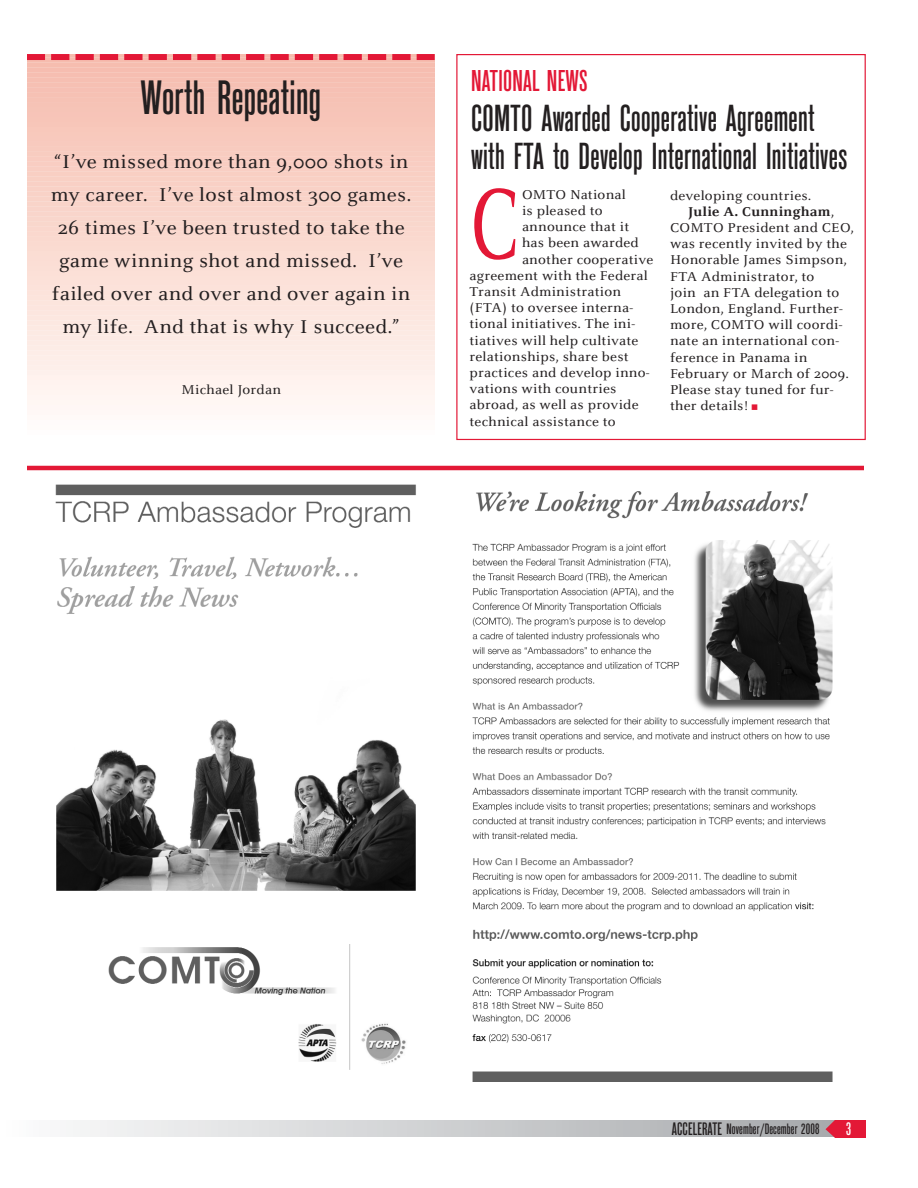
<style>
.page{position:relative;width:918px;height:1188px;background:#fff}
.page>*{position:absolute;margin:0;border:0;box-sizing:border-box;transform-origin:0 0}
.t1{font:104.25px "Celeste Small Text";color:#e31836;scale:.7 1}
.t2{font:48px "Reforma Grotesk Medium A";letter-spacing:.01em;color:#231f20}
.t3{font:37.5px/37.5px "Reforma Grotesk Medium A";letter-spacing:.01em;color:#231f20}
.t4{font:30px "Reforma Grotesk Medium A";letter-spacing:.01em;color:#e31836}
.t5{font:19.5px/33px "Celeste Small Text";letter-spacing:.02em;color:#231f20;text-align:center}
.t6{font:18px "Reforma Grotesk Medium A";color:#fff}
.t7{font:15px "Reforma Grotesk Medium A";letter-spacing:.01em;color:#231f20}
.t8{font:13.5px "Celeste Small Text";letter-spacing:.02em;color:#231f20}
.t9{font:700 13.5px "Celeste Small Text";letter-spacing:.02em;color:#231f20}
.s1{font-weight:400}
.s2{color:#e31836}
.s3{font-size:18px}
</style>
<div class="page">
<div style="left:5px;top:1120px;width:860px;height:17px;background:linear-gradient(to right,#fcfcfc,#a3a6a9)"></div>
<svg style="left:826px;top:1120px;width:39px;height:17px"></svg>
<div style="left:27px;top:57px;width:408px;height:6px;background:#f6bcae"></div>
<div style="left:27px;top:62px;width:408px;height:6px;background:#f6bdaf"></div>
<div style="left:27px;top:67px;width:408px;height:6px;background:#f6bdb0"></div>
<div style="left:27px;top:72px;width:408px;height:5px;background:#f6beb1"></div>
<div style="left:27px;top:77px;width:408px;height:5px;background:#f6bfb2"></div>
<div style="left:27px;top:82px;width:408px;height:5px;background:#f6c0b3"></div>
<div style="left:27px;top:87px;width:408px;height:5px;background:#f6c0b4"></div>
<div style="left:27px;top:92px;width:408px;height:5px;background:#f6c1b4"></div>
<div style="left:27px;top:97px;width:408px;height:5px;background:#f6c2b5"></div>
<div style="left:27px;top:102px;width:408px;height:5px;background:#f6c3b6"></div>
<div style="left:27px;top:107px;width:408px;height:5px;background:#f6c4b7"></div>
<div style="left:27px;top:112px;width:408px;height:5px;background:#f7c4b8"></div>
<div style="left:27px;top:117px;width:408px;height:5px;background:#f7c5b8"></div>
<div style="left:27px;top:122px;width:408px;height:5px;background:#f7c6b9"></div>
<div style="left:27px;top:127px;width:408px;height:5px;background:#f8c8bb"></div>
<div style="left:27px;top:132px;width:408px;height:5px;background:#f8c9bc"></div>
<div style="left:27px;top:137px;width:408px;height:5px;background:#f8c9bd"></div>
<div style="left:27px;top:142px;width:408px;height:5px;background:#f8cabe"></div>
<div style="left:27px;top:147px;width:408px;height:5px;background:#f8cbbf"></div>
<div style="left:27px;top:152px;width:408px;height:5px;background:#f8ccc0"></div>
<div style="left:27px;top:157px;width:408px;height:5px;background:#f9ccc1"></div>
<div style="left:27px;top:162px;width:408px;height:5px;background:#f9cdc2"></div>
<div style="left:27px;top:167px;width:408px;height:5px;background:#f9cec3"></div>
<div style="left:27px;top:171px;width:408px;height:6px;background:#f9cfc3"></div>
<div style="left:27px;top:176px;width:408px;height:6px;background:#f9d0c4"></div>
<div style="left:27px;top:181px;width:408px;height:6px;background:#f9d0c5"></div>
<div style="left:27px;top:186px;width:408px;height:6px;background:#f9d1c6"></div>
<div style="left:27px;top:191px;width:408px;height:6px;background:#f9d2c7"></div>
<div style="left:27px;top:196px;width:408px;height:6px;background:#f9d3c8"></div>
<div style="left:27px;top:201px;width:408px;height:6px;background:#f9d4c9"></div>
<div style="left:27px;top:206px;width:408px;height:6px;background:#f9d4ca"></div>
<div style="left:27px;top:211px;width:408px;height:5px;background:#f9d5cb"></div>
<div style="left:27px;top:216px;width:408px;height:5px;background:#f9d6cc"></div>
<div style="left:27px;top:221px;width:408px;height:5px;background:#f9d7cc"></div>
<div style="left:27px;top:226px;width:408px;height:5px;background:#fad7cd"></div>
<div style="left:27px;top:231px;width:408px;height:5px;background:#fad8ce"></div>
<div style="left:27px;top:236px;width:408px;height:5px;background:#fad9cf"></div>
<div style="left:27px;top:241px;width:408px;height:5px;background:#fadad0"></div>
<div style="left:27px;top:246px;width:408px;height:5px;background:#fadbd1"></div>
<div style="left:27px;top:251px;width:408px;height:5px;background:#fbddd3"></div>
<div style="left:27px;top:256px;width:408px;height:5px;background:#fbddd4"></div>
<div style="left:27px;top:261px;width:408px;height:5px;background:#fbded5"></div>
<div style="left:27px;top:266px;width:408px;height:5px;background:#fbdfd6"></div>
<div style="left:27px;top:271px;width:408px;height:5px;background:#fce0d7"></div>
<div style="left:27px;top:276px;width:408px;height:5px;background:#fce1d8"></div>
<div style="left:27px;top:281px;width:408px;height:5px;background:#fce1d9"></div>
<div style="left:27px;top:286px;width:408px;height:5px;background:#fce2da"></div>
<div style="left:27px;top:291px;width:408px;height:5px;background:#fce3db"></div>
<div style="left:27px;top:296px;width:408px;height:5px;background:#fce4dc"></div>
<div style="left:27px;top:301px;width:408px;height:5px;background:#fce5dd"></div>
<div style="left:27px;top:306px;width:408px;height:5px;background:#fce5de"></div>
<div style="left:27px;top:310px;width:408px;height:6px;background:#fce6df"></div>
<div style="left:27px;top:315px;width:408px;height:6px;background:#fce7e0"></div>
<div style="left:27px;top:320px;width:408px;height:6px;background:#fce8e1"></div>
<div style="left:27px;top:325px;width:408px;height:6px;background:#fce9e2"></div>
<div style="left:27px;top:330px;width:408px;height:6px;background:#fceae3"></div>
<div style="left:27px;top:335px;width:408px;height:6px;background:#fceae4"></div>
<div style="left:27px;top:340px;width:408px;height:6px;background:#fcebe5"></div>
<div style="left:27px;top:345px;width:408px;height:6px;background:#fcece6"></div>
<div style="left:27px;top:350px;width:408px;height:5px;background:#fdede7"></div>
<div style="left:27px;top:355px;width:408px;height:5px;background:#fdeee8"></div>
<div style="left:27px;top:360px;width:408px;height:5px;background:#fdeee9"></div>
<div style="left:27px;top:365px;width:408px;height:5px;background:#fdefea"></div>
<div style="left:27px;top:370px;width:408px;height:5px;background:#fdf0ec"></div>
<div style="left:27px;top:375px;width:408px;height:5px;background:#fff2ee"></div>
<div style="left:27px;top:380px;width:408px;height:5px;background:#fff3ef"></div>
<div style="left:27px;top:385px;width:408px;height:5px;background:#fff4f0"></div>
<div style="left:27px;top:390px;width:408px;height:5px;background:#fff5f1"></div>
<div style="left:27px;top:395px;width:408px;height:5px;background:#fff6f3"></div>
<div style="left:27px;top:400px;width:408px;height:5px;background:#fff7f3"></div>
<div style="left:27px;top:405px;width:408px;height:5px;background:#fff7f5"></div>
<div style="left:27px;top:410px;width:408px;height:5px;background:#fff8f6"></div>
<div style="left:27px;top:415px;width:408px;height:5px;background:#fffaf8"></div>
<div style="left:27px;top:420px;width:408px;height:5px;background:#fffbfa"></div>
<div style="left:27px;top:425px;width:408px;height:5px;background:#fffcfa"></div>
<svg style="left:45px;top:54px;width:372px;height:6px;background:#e74356"></svg>
<div style="left:27px;top:54px;width:18px;height:6px;background:#e31836"></div>
<div style="left:417px;top:54px;width:18px;height:6px;background:#e31836"></div>
<div style="left:456px;top:54px;width:410px;height:386px;border:1px solid #e31836"></div>
<img style="left:55px;top:484px;width:778px;height:597px">
<hr style="left:27px;top:466px;width:837px;height:4px;background:#e31836">
<h2 class="t2" style="left:141px;top:80px;width:182px">Worth Repeating</h2>
<h3 class="t5" style="left:51px;top:147px;width:362px">“I’ve missed more than 9,000 shots in my career. I’ve lost almost 300 games.<br>26 times I’ve been trusted to take the game winning shot and missed. I’ve failed over and over and over again in my life. And that is why I succeed.”</h3>
<p class="t8" style="left:182px;top:384px;width:101px">Michael Jordan</p>
<h3 class="t4" style="left:471px;top:69px;width:118px">NATIONAL NEWS</h3>
<h3 class="t3" style="left:471px;top:101px;width:378px">COMTO Awarded Cooperative Agreement with FTA to Develop International Initiatives</h3>
<h1 class="t1" style="left:470px;top:183px;width:72px">C</h1>
<p class="t8" style="left:522px;top:189px;width:105px">OMTO National</p>
<p class="t8" style="left:670px;top:190px;width:143px">developing countries.</p>
<p class="t9" style="left:688px;top:206px;width:148px">Julie A. Cunningham<span class="s1">,</span></p>
<p class="t8" style="left:670px;top:222px;width:185px">COMTO President and CEO,</p>
<p class="t8" style="left:670px;top:239px;width:179px">was recently invited by the</p>
<p class="t8" style="left:670px;top:255px;width:179px">Honorable James Simpson,</p>
<p class="t8" style="left:670px;top:271px;width:146px">FTA Administrator, to</p>
<p class="t8" style="left:670px;top:287px;width:171px">join an FTA delegation to</p>
<p class="t8" style="left:670px;top:303px;width:174px">London, England. Further-</p>
<p class="t8" style="left:670px;top:320px;width:174px">more, COMTO will coordi-</p>
<p class="t8" style="left:670px;top:336px;width:171px">nate an international con-</p>
<p class="t8" style="left:670px;top:352px;width:139px">ference in Panama in</p>
<p class="t8" style="left:670px;top:368px;width:180px">February or March of 2009.</p>
<p class="t8" style="left:670px;top:384px;width:165px">Please stay tuned for fur-</p>
<p class="t8" style="left:670px;top:401px;width:89px">ther details! <span class="s2">■</span></p>
<p class="t8" style="left:522px;top:205px;width:82px">is pleased to</p>
<p class="t8" style="left:522px;top:221px;width:109px">announce that it</p>
<p class="t8" style="left:522px;top:238px;width:118px">has been awarded</p>
<p class="t8" style="left:522px;top:254px;width:133px">another cooperative</p>
<p class="t8" style="left:469px;top:270px;width:180px">agreement with the Federal</p>
<p class="t8" style="left:469px;top:286px;width:153px">Transit Administration</p>
<p class="t8" style="left:469px;top:302px;width:165px">(FTA) to oversee interna-</p>
<p class="t8" style="left:469px;top:319px;width:167px">tional initiatives. The ini-</p>
<p class="t8" style="left:469px;top:335px;width:170px">tiatives will help cultivate</p>
<p class="t8" style="left:469px;top:351px;width:161px">relationships, share best</p>
<p class="t8" style="left:469px;top:367px;width:182px">practices and develop inno-</p>
<p class="t8" style="left:469px;top:383px;width:149px">vations with countries</p>
<p class="t8" style="left:469px;top:400px;width:171px">abroad, as well as provide</p>
<p class="t8" style="left:469px;top:416px;width:148px">technical assistance to</p>
<p class="t7" style="left:672px;top:1123px;width:149px"><span class="s3">ACCELERATE</span> November/December 2008</p>
<h3 class="t6" style="left:846px;top:1123px;width:7px">3</h3>
</div>
